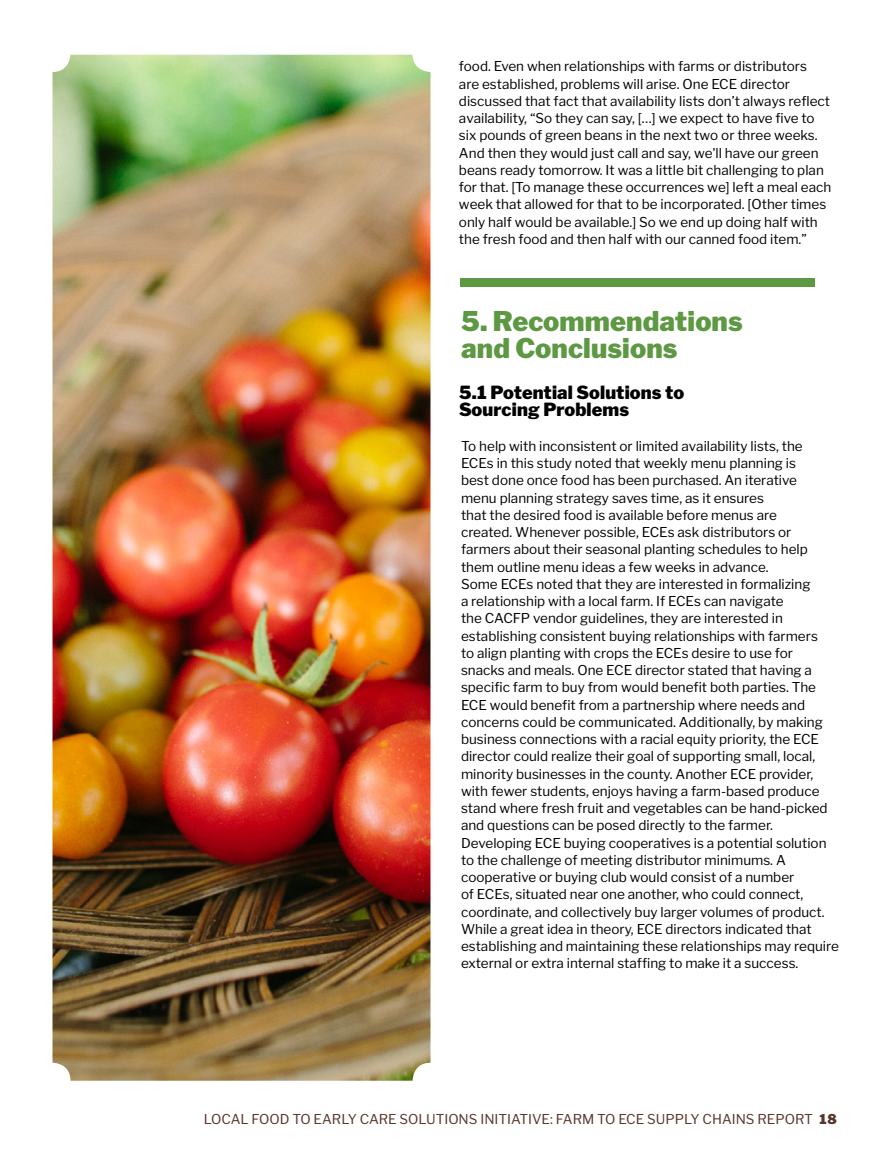
<style>
.page{position:relative;width:891px;height:1161px;background:#fff}
.page>*{position:absolute;margin:0;border:0;box-sizing:border-box;transform-origin:0 0}
.t1{font:900 27px/27px "Libre Franklin";letter-spacing:.005em;color:#5d9842}
.t2{font:900 18px/17.2px "Libre Franklin";letter-spacing:.005em;color:#000}
.t3{font:13.5px/17.2px "Libre Franklin";color:#000}
.t4{font:13.5px "Libre Franklin";color:#58362e}
.s1{font-weight:900}
</style>
<div class="page">
<div style="left:461px;top:278px;width:354px;height:8px;background:#5d9842"></div>
<img style="left:52px;top:55px;width:378px;height:1026px">
<p class="t3" style="left:459px;top:58px;width:374px">food. Even when relationships with farms or distributors<br>are established, problems will arise. One ECE director discussed that fact that availability lists don’t always reflect availability, “So they can say, […] we expect to have five to six pounds of green beans in the next two or three weeks.<br>And then they would just call and say, we'll have our green beans ready tomorrow. It was a little bit challenging to plan for that. [To manage these occurrences we] left a meal each week that allowed for that to be incorporated. [Other times only half would be available.] So we end up doing half with the fresh food and then half with our canned food item.”</p>
<h1 class="t1" style="left:461px;top:307px;width:283px">5. Recommendations and Conclusions</h1>
<h2 class="t2" style="left:459px;top:384px;width:227px">5.1 Potential Solutions to<br>Sourcing Problems</h2>
<p class="t3" style="left:461px;top:437px;width:379px">To help with inconsistent or limited availability lists, the<br>ECEs in this study noted that weekly menu planning is<br>best done once food has been purchased. An iterative<br>menu planning strategy saves time, as it ensures<br>that the desired food is available before menus are<br>created. Whenever possible, ECEs ask distributors or farmers about their seasonal planting schedules to help them outline menu ideas a few weeks in advance.<br>Some ECEs noted that they are interested in formalizing<br>a relationship with a local farm. If ECEs can navigate<br>the CACFP vendor guidelines, they are interested in establishing consistent buying relationships with farmers<br>to align planting with crops the ECEs desire to use for snacks and meals. One ECE director stated that having a specific farm to buy from would benefit both parties. The ECE would benefit from a partnership where needs and concerns could be communicated. Additionally, by making business connections with a racial equity priority, the ECE director could realize their goal of supporting small, local, minority businesses in the county. Another ECE provider, with fewer students, enjoys having a farm-based produce stand where fresh fruit and vegetables can be hand-picked and questions can be posed directly to the farmer.<br>Developing ECE buying cooperatives is a potential solution to the challenge of meeting distributor minimums. A cooperative or buying club would consist of a number<br>of ECEs, situated near one another, who could connect, coordinate, and collectively buy larger volumes of product.<br>While a great idea in theory, ECE directors indicated that establishing and maintaining these relationships may require external or extra internal staffing to make it a success.</p>
<p class="t4" style="left:204px;top:1110px;width:635px">LOCAL FOOD TO EARLY CARE SOLUTIONS INITIATIVE: FARM TO ECE SUPPLY CHAINS REPORT <span class="s1">18</span></p>
</div>
